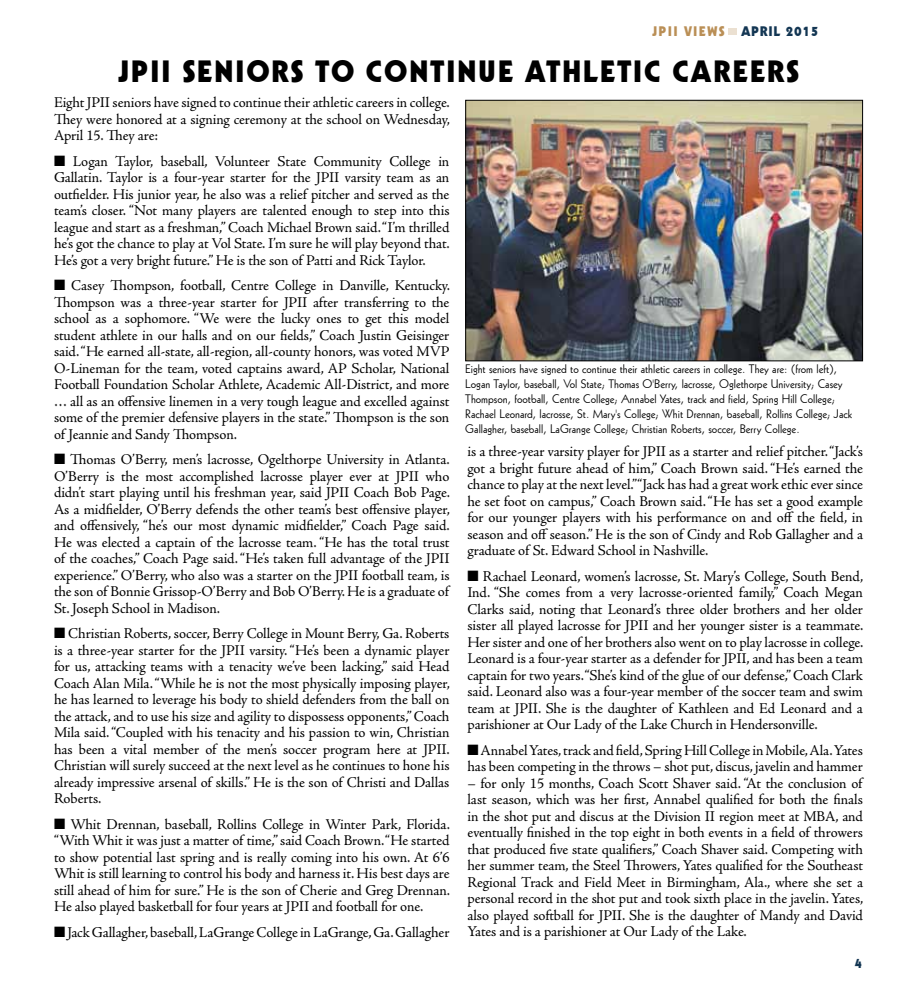
<style>
.page{position:relative;width:917px;height:999px;background:#fff}
.page>*{position:absolute;margin:0;border:0;box-sizing:border-box;transform-origin:0 0}
.t1{font:30px "Geometric 231 BT Heavy C";letter-spacing:.05em;color:#000}
.t2{font:15px/16.5px "Adobe Jenson Pro";letter-spacing:-.01em;color:#000;text-align:justify}
.t3{font:13.5px "Geometric 231 BT Heavy C";letter-spacing:.05em;color:#133653}
.t4{font:13.5px "Geometric 231 BT Heavy C";color:#ba8f56}
.t5{font:12px/15px "Geometric 231 BT Roman C";color:#000}
.s1{color:#ba8f56}
</style>
<div class="page">
<div style="left:728px;top:28px;width:8px;height:7px;background:#ebe0d1"></div>
<img style="left:467px;top:102px;width:393px;height:257px">
<div style="left:465px;top:100px;width:397px;height:261px;border:1px solid #000"></div>
<p class="t4" style="left:652px;top:23px;width:14px">JPII</p>
<p class="t3" style="left:684px;top:23px;width:136px"><span class="s1">VIEWS</span> APRIL 2015</p>
<h1 class="t1" style="left:118px;top:53px;width:27px">JPII</h1>
<h1 class="t1" style="left:182px;top:53px;width:618px">SENIORS TO CONTINUE ATHLETIC CAREERS</h1>
<p class="t2" style="left:54px;top:95px;width:397px">Eight JPII seniors have signed to continue their athletic careers in college.<br>They were honored at a signing ceremony at the school on Wednesday, April 15. They are:</p>
<p class="t2" style="left:54px;top:153px;width:397px">■ Logan Taylor, baseball, Volunteer State Community College in Gallatin. Taylor is a four-year starter for the JPII varsity team as an outfielder. His junior year, he also was a relief pitcher and served as the team’s closer. “Not many players are talented enough to step into this league and start as a freshman,” Coach Michael Brown said. “I’m thrilled he’s got the chance to play at Vol State. I’m sure he will play beyond that.<br>He’s got a very bright future.” He is the son of Patti and Rick Taylor.</p>
<p class="t2" style="left:54px;top:278px;width:397px">■ Casey Thompson, football, Centre College in Danville, Kentucky.<br>Thompson was a three-year starter for JPII after transferring to the school as a sophomore. “We were the lucky ones to get this model student athlete in our halls and on our fields,” Coach Justin Geisinger said. “He earned all-state, all-region, all-county honors, was voted MVP O-Lineman for the team, voted captains award, AP Scholar, National Football Foundation Scholar Athlete, Academic All-District, and more … all as an offensive linemen in a very tough league and excelled against some of the premier defensive players in the state.” Thompson is the son of Jeannie and Sandy Thompson.</p>
<p class="t2" style="left:54px;top:452px;width:397px">■ Thomas O’Berry, men’s lacrosse, Ogelthorpe University in Atlanta.<br>O’Berry is the most accomplished lacrosse player ever at JPII who didn’t start playing until his freshman year, said JPII Coach Bob Page.<br>As a midfielder, O’Berry defends the other team’s best offensive player, and offensively, “he’s our most dynamic midfielder,” Coach Page said.<br>He was elected a captain of the lacrosse team. “He has the total trust of the coaches,” Coach Page said. “He’s taken full advantage of the JPII experience.” O’Berry, who also was a starter on the JPII football team, is the son of Bonnie Grissop-O’Berry and Bob O’Berry. He is a graduate of St. Joseph School in Madison.</p>
<p class="t2" style="left:54px;top:626px;width:397px">■ Christian Roberts, soccer, Berry College in Mount Berry, Ga. Roberts is a three-year starter for the JPII varsity. “He’s been a dynamic player for us, attacking teams with a tenacity we’ve been lacking,” said Head Coach Alan Mila. “While he is not the most physically imposing player, he has learned to leverage his body to shield defenders from the ball on the attack, and to use his size and agility to dispossess opponents,” Coach Mila said. “Coupled with his tenacity and his passion to win, Christian has been a vital member of the men’s soccer program here at JPII.<br>Christian will surely succeed at the next level as he continues to hone his already impressive arsenal of skills.” He is the son of Christi and Dallas Roberts.</p>
<p class="t2" style="left:54px;top:816px;width:397px">■ Whit Drennan, baseball, Rollins College in Winter Park, Florida. “With Whit it was just a matter of time,” said Coach Brown. “He started to show potential last spring and is really coming into his own. At 6’6<br>Whit is still learning to control his body and harness it. His best days are still ahead of him for sure.” He is the son of Cherie and Greg Drennan.<br>He also played basketball for four years at JPII and football for one.</p>
<p class="t2" style="left:54px;top:924px;width:397px">■ Jack Gallagher, baseball, LaGrange College in LaGrange, Ga. Gallagher</p>
<p class="t5" style="left:465px;top:361px;width:388px">Eight seniors have signed to continue their athletic careers in college. They are: (from left), Logan Taylor, baseball, Vol State; Thomas O'Berry, lacrosse, Oglethorpe University; Casey Thompson, football, Centre College; Annabel Yates, track and field, Spring Hill College; Rachael Leonard, lacrosse, St. Mary's College; Whit Drennan, baseball, Rollins College; Jack Gallagher, baseball, LaGrange College; Christian Roberts, soccer, Berry College.</p>
<p class="t2" style="left:467px;top:444px;width:397px">is a three-year varsity player for JPII as a starter and relief pitcher. “Jack’s got a bright future ahead of him,” Coach Brown said. “He’s earned the chance to play at the next level.” “Jack has had a great work ethic ever since he set foot on campus,” Coach Brown said. “He has set a good example for our younger players with his performance on and off the field, in season and off season.” He is the son of Cindy and Rob Gallagher and a graduate of St. Edward School in Nashville.</p>
<p class="t2" style="left:467px;top:568px;width:397px">■ Rachael Leonard, women’s lacrosse, St. Mary’s College, South Bend, Ind. “She comes from a very lacrosse-oriented family,” Coach Megan Clarks said, noting that Leonard’s three older brothers and her older sister all played lacrosse for JPII and her younger sister is a teammate.<br>Her sister and one of her brothers also went on to play lacrosse in college.<br>Leonard is a four-year starter as a defender for JPII, and has been a team captain for two years. “She’s kind of the glue of our defense,” Coach Clark said. Leonard also was a four-year member of the soccer team and swim team at JPII. She is the daughter of Kathleen and Ed Leonard and a parishioner at Our Lady of the Lake Church in Hendersonville.</p>
<p class="t2" style="left:467px;top:742px;width:397px">■ Annabel Yates, track and field, Spring Hill College in Mobile, Ala. Yates has been competing in the throws – shot put, discus, javelin and hammer</p>
<p class="t2" style="left:467px;top:775px;width:397px">– for only 15 months, Coach Scott Shaver said. “At the conclusion of last season, which was her first, Annabel qualified for both the finals in the shot put and discus at the Division II region meet at MBA, and eventually finished in the top eight in both events in a field of throwers that produced five state qualifiers,” Coach Shaver said. Competing with her summer team, the Steel Throwers, Yates qualified for the Southeast Regional Track and Field Meet in Birmingham, Ala., where she set a personal record in the shot put and took sixth place in the javelin. Yates, also played softball for JPII. She is the daughter of Mandy and David Yates and is a parishioner at Our Lady of the Lake.</p>
<p class="t3" style="left:854px;top:955px;width:9px">4</p>
</div>
